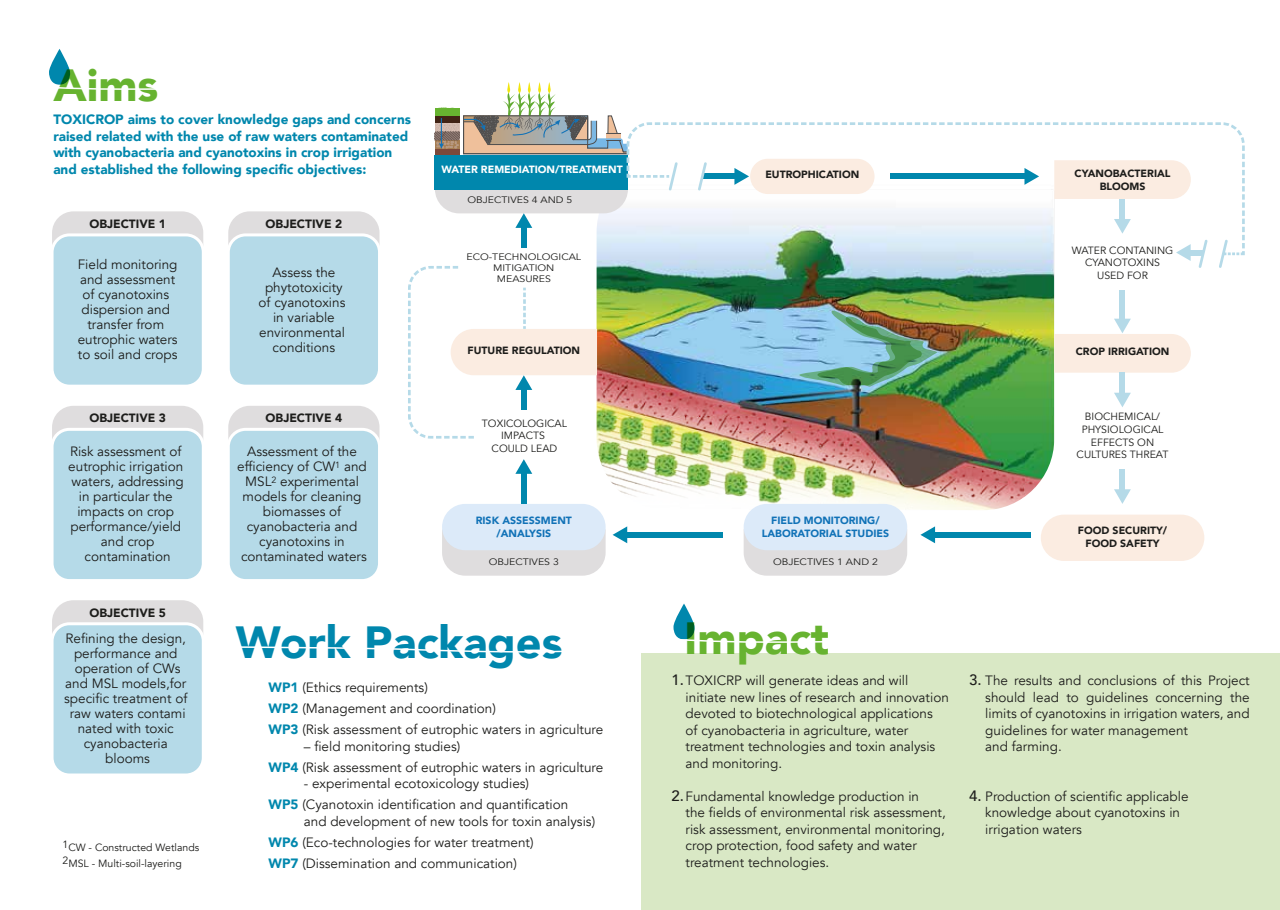
<style>
.page{position:relative;width:1280px;height:910px;background:#fff}
.page>*{position:absolute;margin:0;border:0;box-sizing:border-box;transform-origin:0 0}
.t1{font:900 45px "Avenir";color:#0087ad}
.t2{font:900 45px "Avenir";color:#67b330}
.t3{font:500 15px "Avenir";color:#1d1d1b}
.t4{font:13.5px/15px "Avenir";color:#1d1d1b}
.t5{font:900 13.5px/16.5px "Avenir";color:#0087ad}
.t6{font:900 12px "Avenir";color:#1d1d1b}
.t7{font:10.5px/12.6px "Avenir";color:#1d1d1b;text-align:center}
.t8{font:900 10.5px/12.6px "Avenir";color:#1d1d1b;text-align:center}
.t9{font:900 10.5px/12.6px "Avenir";color:#1172b7;text-align:center}
.t10{font:900 10.5px "Avenir";color:#fff}
.t11{font:9.3px/11.2px "Avenir";color:#1d1d1b;text-align:center;scale:1.12 1}
.s1{font-weight:900;color:#0087ad}
</style>
<div class="page">
<div style="left:641px;top:654px;width:639px;height:256px;background:#d9e8c5"></div>
<img style="left:597px;top:228px;width:457px;height:282px">
<div style="left:435px;top:155px;width:193px;height:34px;background:#0087ad"></div>
<div style="left:435px;top:149px;width:24px;height:6px;background:#7c483a"></div>
<svg style="left:435px;top:82px;width:190px;height:72px"></svg>
<div style="left:1041px;top:515px;width:163px;height:46px;background:#fbece1;border-radius:23px"></div>
<svg style="left:744px;top:532px;width:163px;height:44px;background:#e0dfe0"></svg>
<div style="left:744px;top:504px;width:163px;height:46px;background:#dceaf9;border-radius:23px"></div>
<svg style="left:442px;top:532px;width:164px;height:44px;background:#e1dfe0"></svg>
<div style="left:442px;top:504px;width:164px;height:46px;background:#dceaf9;border-radius:23px"></div>
<svg style="left:1054px;top:319px;width:137px;height:54px"></svg>
<div style="left:1119px;top:290px;width:6px;height:30px;background:#b5dae8"></div>
<svg style="left:1114px;top:393px;width:17px;height:14px"></svg>
<div style="left:1119px;top:373px;width:6px;height:21px;background:#b5dae8"></div>
<svg style="left:1114px;top:489px;width:17px;height:15px"></svg>
<div style="left:1119px;top:469px;width:6px;height:21px;background:#b5dae8"></div>
<svg style="left:515px;top:459px;width:17px;height:15px"></svg>
<div style="left:521px;top:473px;width:6px;height:31px;background:#0087ad"></div>
<div style="left:521px;top:227px;width:6px;height:21px;background:#0087ad"></div>
<svg style="left:920px;top:526px;width:15px;height:17px"></svg>
<div style="left:934px;top:532px;width:97px;height:6px;background:#0087ad"></div>
<svg style="left:613px;top:526px;width:14px;height:17px"></svg>
<div style="left:626px;top:532px;width:97px;height:6px;background:#0087ad"></div>
<svg style="left:625px;top:122px;width:620px;height:130px"></svg>
<svg style="left:435px;top:160px;width:244px;height:68px"></svg>
<svg style="left:696px;top:160px;width:13px;height:32px"></svg>
<svg style="left:1176px;top:244px;width:15px;height:17px"></svg>
<div style="left:1189px;top:250px;width:14px;height:5px;background:#b5dae8"></div>
<svg style="left:1217px;top:238px;width:28px;height:30px"></svg>
<svg style="left:1197px;top:238px;width:12px;height:30px"></svg>
<svg style="left:408px;top:265px;width:189px;height:175px"></svg>
<svg style="left:52px;top:211px;width:151px;height:32px;background:#e1dfe0"></svg>
<div style="left:52px;top:235px;width:151px;height:151px;background:#b5dae8;border-radius:17px"></div>
<div style="left:51px;top:233px;width:154px;height:155px;border:3px solid #fff;border-radius:17px"></div>
<svg style="left:228px;top:211px;width:151px;height:32px;background:#e1dfe0"></svg>
<div style="left:228px;top:235px;width:151px;height:151px;background:#b5dae8;border-radius:17px"></div>
<div style="left:227px;top:233px;width:154px;height:155px;border:3px solid #fff;border-radius:17px"></div>
<div style="left:52px;top:406px;width:151px;height:32px;background:#dfddde"></div>
<div style="left:52px;top:429px;width:151px;height:152px;background:#b5dae8;border-radius:17px"></div>
<div style="left:51px;top:428px;width:154px;height:154px;border:3px solid #fff;border-radius:17px"></div>
<svg style="left:52px;top:600px;width:151px;height:32px;background:#e1dfe0"></svg>
<div style="left:52px;top:624px;width:151px;height:151px;background:#b5dae8;border-radius:17px"></div>
<div style="left:51px;top:622px;width:154px;height:154px;border:3px solid #fff;border-radius:17px"></div>
<div style="left:228px;top:406px;width:151px;height:32px;background:#dfddde"></div>
<div style="left:228px;top:429px;width:151px;height:152px;background:#b5dae8;border-radius:17px"></div>
<div style="left:227px;top:428px;width:154px;height:154px;border:3px solid #fff;border-radius:17px"></div>
<svg style="left:673px;top:604px;width:22px;height:36px"></svg>
<svg style="left:49px;top:49px;width:22px;height:36px"></svg>
<img style="left:799px;top:310px;width:138px;height:77px">
<h1 class="t2" style="left:53px;top:46px;width:107px">Aims</h1>
<p class="t5" style="left:53px;top:111px;width:359px">TOXICROP aims to cover knowledge gaps and concerns raised related with the use of raw waters contaminated with cyanobacteria and cyanotoxins in crop irrigation and established the following specific objectives:</p>
<p class="t6" style="left:89px;top:213px;width:78px">OBJECTIVE 1</p>
<p class="t4" style="left:78px;top:257px;width:101px;text-align:center">Field monitoring and assessment of cyanotoxins dispersion and transfer from eutrophic waters to soil and crops</p>
<p class="t6" style="left:89px;top:408px;width:78px">OBJECTIVE 3</p>
<p class="t4" style="left:68px;top:444px;width:117px;text-align:center">Risk assessment of eutrophic irrigation waters, addressing in particular the impacts on crop performance/yield and crop contamination</p>
<p class="t6" style="left:266px;top:213px;width:78px">OBJECTIVE 2</p>
<p class="t4" style="left:259px;top:265px;width:88px;text-align:center">Assess the phytotoxicity of cyanotoxins in variable environmental conditions</p>
<p class="t6" style="left:266px;top:408px;width:78px">OBJECTIVE 4</p>
<p class="t4" style="left:237px;top:444px;width:131px;text-align:center">Assessment of the efficiency of CW<sup>1</sup> and<br>MSL<sup>2</sup> experimental models for cleaning biomasses of cyanobacteria and cyanotoxins in contaminated waters</p>
<p class="t10" style="left:441px;top:161px;width:183px">WATER REMEDIATION/TREATMENT</p>
<p class="t8" style="left:1074px;top:167px;width:97px">CYANOBACTERIAL<br>BLOOMS</p>
<p class="t8" style="left:765px;top:168px;width:96px">EUTROPHICATION</p>
<p class="t11" style="left:468px;top:194px;width:95px">OBJECTIVES 4 AND 5</p>
<p class="t11" style="left:466px;top:251px;width:104px">ECO-TECHNOLOGICAL<br>MITIGATION<br>MEASURES</p>
<p class="t8" style="left:468px;top:344px;width:114px">FUTURE REGULATION</p>
<p class="t7" style="left:482px;top:417px;width:87px">TOXICOLOGICAL<br>IMPACTS<br>COULD LEAD</p>
<p class="t9" style="left:476px;top:514px;width:98px">RISK ASSESSMENT /ANALYSIS</p>
<p class="t11" style="left:489px;top:557px;width:64px">OBJECTIVES 3</p>
<p class="t9" style="left:762px;top:514px;width:129px">FIELD MONITORING/<br>LABORATORIAL STUDIES</p>
<p class="t11" style="left:773px;top:557px;width:95px">OBJECTIVES 1 AND 2</p>
<p class="t7" style="left:1072px;top:244px;width:103px">WATER CONTANING<br>CYANOTOXINS<br>USED FOR</p>
<p class="t8" style="left:1076px;top:345px;width:95px">CROP IRRIGATION</p>
<p class="t7" style="left:1077px;top:411px;width:93px">BIOCHEMICAL/<br>PHYSIOLOGICAL<br>EFFECTS ON<br>CULTURES THREAT</p>
<p class="t8" style="left:1078px;top:524px;width:91px">FOOD SECURITY/<br>FOOD SAFETY</p>
<p class="t6" style="left:89px;top:602px;width:78px">OBJECTIVE 5</p>
<p class="t4" style="left:64px;top:631px;width:125px;text-align:center">Refining the design, performance and operation of CWs and MSL models,for specific treatment of raw waters contami nated with toxic cyanobacteria blooms</p>
<p class="t7" style="left:63px;top:839px;width:138px;line-height:16.5px;text-align:left">1CW - Constructed Wetlands<br>2MSL - Multi-soil-layering</p>
<h1 class="t1" style="left:236px;top:604px;width:328px">Work Packages</h1>
<p class="t4" style="left:269px;top:677px;width:336px;line-height:21px"><span class="s1">WP1</span> (Ethics requirements)<br><span class="s1">WP2</span> (Management and coordination)<br><span class="s1">WP3</span> (Risk assessment of eutrophic waters in agriculture</p>
<p class="t4" style="left:269px;top:736px;width:336px;line-height:21px;text-indent:35px">– field monitoring studies)<br><span class="s1">WP4</span> (Risk assessment of eutrophic waters in agriculture</p>
<p class="t4" style="left:269px;top:773px;width:301px;line-height:21px;text-align:center">- experimental ecotoxicology studies)<br><span class="s1">WP5</span> (Cyanotoxin identification and quantification</p>
<p class="t4" style="left:269px;top:811px;width:328px;line-height:21px;text-indent:35px">and development of new tools for toxin analysis)<br><span class="s1">WP6</span> (Eco-technologies for water treatment)<br><span class="s1">WP7</span> (Dissemination and communication)</p>
<h1 class="t2" style="left:684px;top:600px;width:146px">Impact</h1>
<p class="t4" style="left:686px;top:672px;width:265px;line-height:16.5px">TOXICRP will generate ideas and will initiate new lines of research and innovation devoted to biotechnological applications<br>of cyanobacteria in agriculture, water treatment technologies and toxin analysis and monitoring.</p>
<p class="t4" style="left:686px;top:788px;width:262px;line-height:16.5px">Fundamental knowledge production in<br>the fields of environmental risk assessment, risk assessment, environmental monitoring, crop protection, food safety and water treatment technologies.</p>
<p class="t3" style="left:671px;top:667px;width:14px">1.</p>
<p class="t3" style="left:671px;top:782px;width:14px">2.</p>
<p class="t3" style="left:969px;top:667px;width:14px">3.</p>
<p class="t4" style="left:985px;top:672px;width:266px;line-height:16.5px">The results and conclusions of this Project should lead to guidelines concerning the limits of cyanotoxins in irrigation waters, and guidelines for water management<br>and farming.</p>
<p class="t4" style="left:985px;top:788px;width:205px;line-height:16.5px">Production of scientific applicable knowledge about cyanotoxins in irrigation waters</p>
<p class="t3" style="left:969px;top:782px;width:14px">4.</p>
</div>
